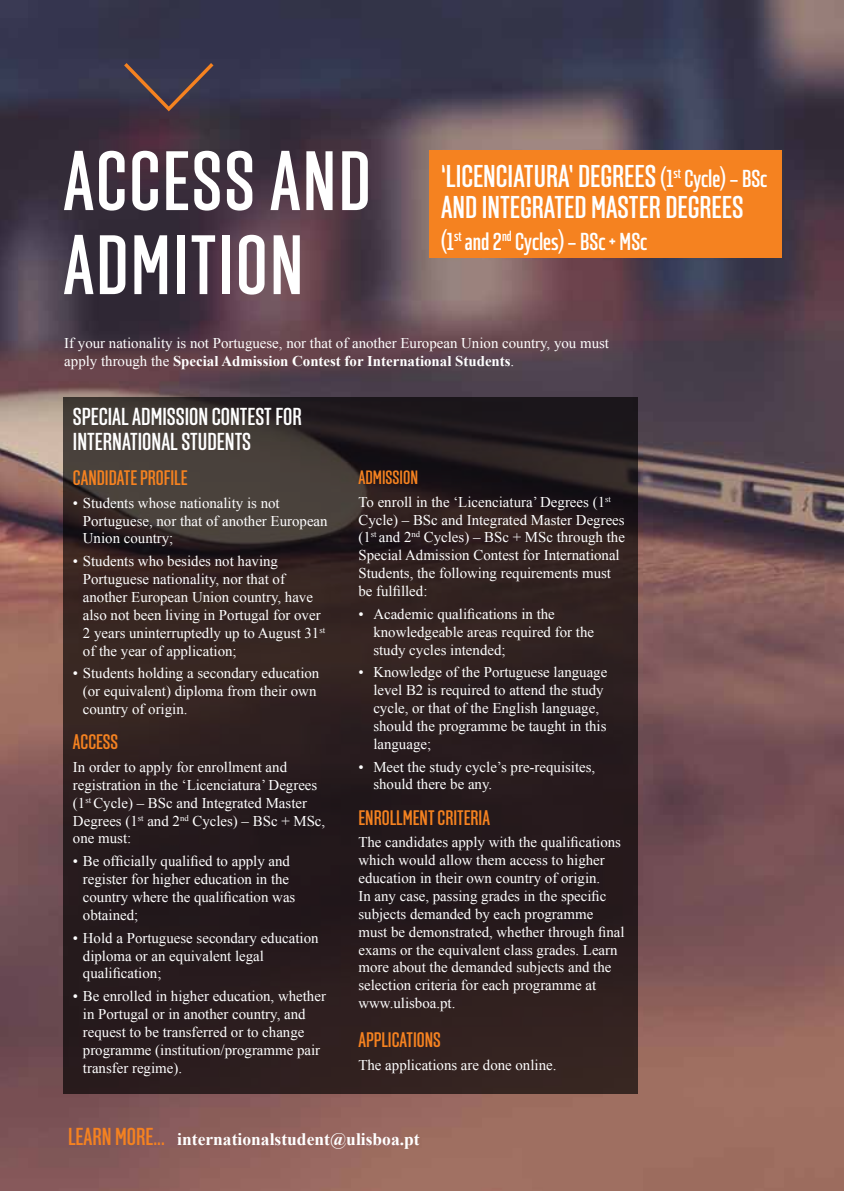
<style>
.page{position:relative;width:844px;height:1191px;background:#fff}
.page>*{position:absolute;margin:0;border:0;box-sizing:border-box;transform-origin:0 0}
.t1{font:500 84px/84px "Solido Compressed";letter-spacing:.025em;color:#fff}
.t2{font:500 31.5px/31.5px "Solido Compressed";color:#fff}
.t3{font:500 24.5px/24.5px "Solido Compressed";color:#fff}
.t4{font:500 21px "Solido Compressed";color:#f58220}
.t5{font:500 19.25px "Solido Compressed";color:#f58220}
.t6{font:700 17.5px "Times New Roman";color:#fff}
.t7{font:14.88px/17.8px "Times New Roman";color:#fff}
.s1{font-size:24.5px}
.s2{font-weight:700}
.s3{font-family:"Solido Compressed";font-weight:500;font-size:24.5px;color:#f58220}
</style>
<div class="page">
<img style="left:0;top:0;width:843px;height:1191px">
<svg style="left:63px;top:397px;width:574px;height:696px;background:#2d2020"></svg>
<svg style="left:124px;top:63px;width:89px;height:48px;background:#4a3d48"></svg>
<div style="left:429px;top:151px;width:352px;height:107px;background:#f58220"></div>
<h1 class="t1" style="left:63px;top:143px;width:309px">ACCESS AND<br>ADMITION</h1>
<h2 class="t2" style="left:441px;top:161px;width:327px">‘LICENCIATURA’ DEGREES <span class="s1">(1</span><sup>st</sup> <span class="s1">Cycle) – BSc<br></span>AND INTEGRATED MASTER DEGREES</h2>
<h3 class="t3" style="left:441px;top:230px;width:208px">(1<sup>st</sup> and 2<sup>nd</sup> Cycles) – BSc + MSc</h3>
<p class="t7" style="left:64px;top:333px;width:546px">If your nationality is not Portuguese, nor that of another European Union country, you must apply through the <span class="s2">Special Admission Contest for International Students</span>.</p>
<h3 class="t3" style="left:73px;top:406px;width:228px">SPECIAL ADMISSION CONTEST FOR<br>INTERNATIONAL STUDENTS</h3>
<h3 class="t4" style="left:73px;top:466px;width:116px">CANDIDATE PROFILE</h3>
<p class="t7" style="left:83px;top:493px;width:246px;text-indent:-10px">• Students whose nationality is not<br>Portuguese, nor that of another European<br>Union country;</p>
<p class="t7" style="left:83px;top:552px;width:244px;text-indent:-10px">• Students who besides not having Portuguese nationality, nor that of another European Union country, have also not been living in Portugal for over 2 years uninterruptedly up to August 31<sup>st </sup>of the year of application;</p>
<p class="t7" style="left:83px;top:664px;width:238px;text-indent:-10px">• Students holding a secondary education (or equivalent) diploma from their own country of origin.</p>
<h3 class="t4" style="left:73px;top:730px;width:47px">ACCESS</h3>
<p class="t7" style="left:73px;top:758px;width:254px">In order to apply for enrollment and registration in the ‘Licenciatura’ Degrees (1<sup>st</sup> Cycle) – BSc and Integrated Master Degrees (1<sup>st</sup> and 2<sup>nd</sup> Cycles) – BSc + MSc, one must:</p>
<p class="t7" style="left:83px;top:852px;width:214px;text-indent:-10px">• Be officially qualified to apply and register for higher education in the country where the qualification was obtained;</p>
<p class="t7" style="left:83px;top:928px;width:237px;text-indent:-10px">• Hold a Portuguese secondary education diploma or an equivalent legal qualification;</p>
<p class="t7" style="left:83px;top:987px;width:244px;text-indent:-10px">• Be enrolled in higher education, whether in Portugal or in another country, and request to be transferred or to change programme (institution/programme pair transfer regime).</p>
<p class="t5" style="left:358px;top:466px;width:61px">ADMISSION</p>
<p class="t7" style="left:358px;top:492px;width:268px">To enroll in the ‘Licenciatura’ Degrees (1<sup>st </sup>Cycle) – BSc and Integrated Master Degrees (1<sup>st</sup> and 2<sup>nd</sup> Cycles) – BSc + MSc through the Special Admission Contest for International Students, the following requirements must be fulfilled:</p>
<p class="t7" style="left:373px;top:604px;width:222px;text-indent:-15px">• Academic qualifications in the knowledgeable areas required for the study cycles intended;</p>
<p class="t7" style="left:373px;top:663px;width:235px;text-indent:-15px">• Knowledge of the Portuguese language level B2 is required to attend the study cycle, or that of the English language, should the programme be taught in this language;</p>
<p class="t7" style="left:373px;top:757px;width:223px;text-indent:-15px">• Meet the study cycle’s pre-requisites, should there be any.</p>
<h3 class="t4" style="left:358px;top:805px;width:133px">ENROLLMENT CRITERIA</h3>
<p class="t7" style="left:358px;top:833px;width:268px">The candidates apply with the qualifications which would allow them access to higher education in their own country of origin.<br>In any case, passing grades in the specific subjects demanded by each programme must be demonstrated, whether through final exams or the equivalent class grades. Learn more about the demanded subjects and the selection criteria for each programme at www.ulisboa.pt.</p>
<h3 class="t4" style="left:358px;top:1028px;width:84px">APPLICATIONS</h3>
<p class="t7" style="left:358px;top:1056px;width:199px">The applications are done online.</p>
<p class="t6" style="left:68px;top:1127px;width:353px"><span class="s3">LEARN MORE...</span> internationalstudent@ulisboa.pt</p>
</div>
